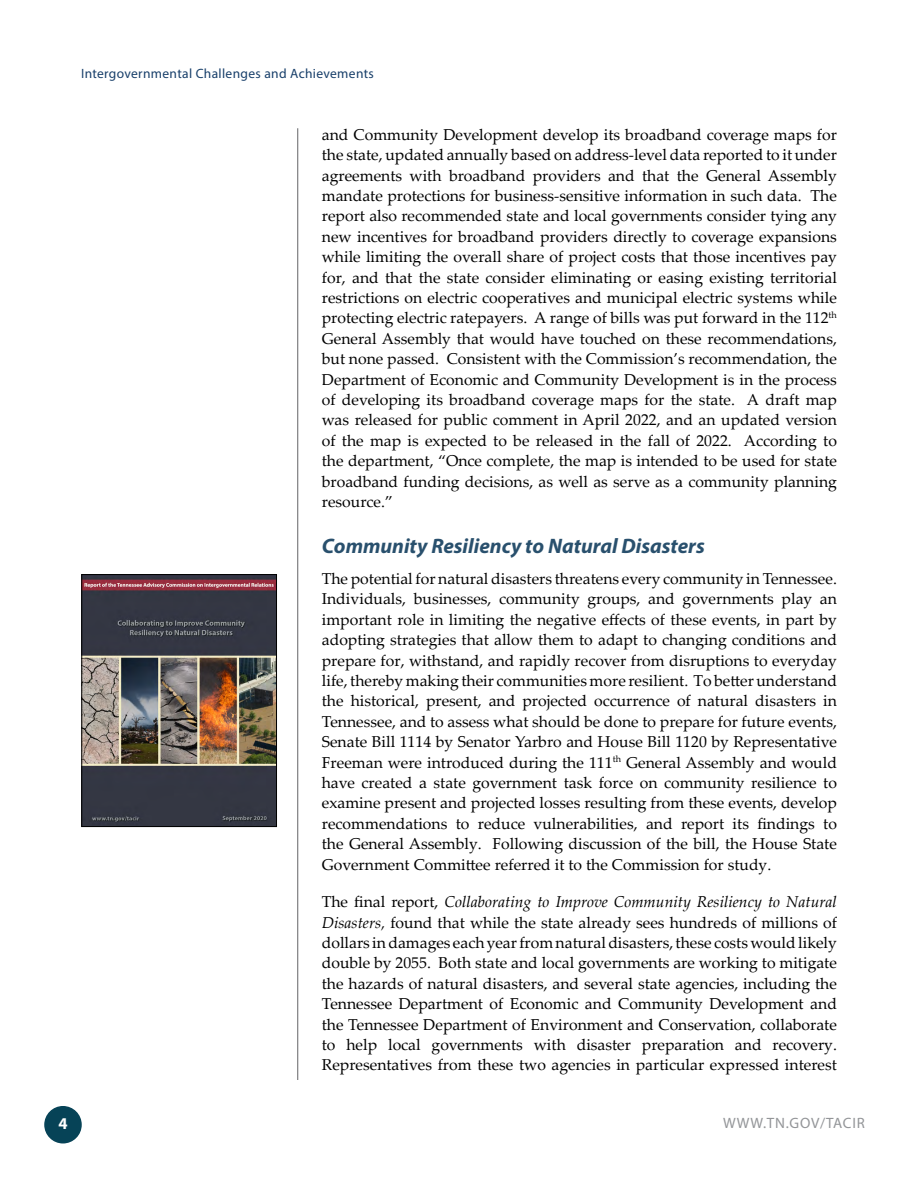
<style>
.page{position:relative;width:918px;height:1188px;background:#fff}
.page>*{position:absolute;margin:0;border:0;box-sizing:border-box;transform-origin:0 0}
.t1{font:italic 700 21px "Myriad Pro";color:#29506d}
.t2{font:700 16.5px "Myriad Pro";color:#fff}
.t3{font:15.75px/20.4px "Palatino Linotype";color:#000;text-align:justify}
.t4{font:15px "Myriad Pro";letter-spacing:.05em;color:#939598}
.t5{font:13.5px "Myriad Pro";letter-spacing:.025em;color:#183f6a}
.s1{font-style:italic}
</style>
<div class="page">
<div style="left:45px;top:1107px;width:36px;height:36px;background:#064357;border-radius:50%"></div>
<div style="left:44px;top:1106px;width:38px;height:37px;border:2px solid #064357;border-radius:50%"></div>
<hr style="left:298px;top:128px;width:1px;height:952px;background:#636466">
<img style="left:84px;top:576px;width:191px;height:249px">
<div style="left:82px;top:574px;width:195px;height:253px;border:1px solid #000"></div>
<p class="t5" style="left:81px;top:65px;width:294px">Intergovernmental Challenges and Achievements</p>
<p class="t3" style="left:322px;top:124px;width:517px">and Community Development develop its broadband coverage maps for the state, updated annually based on address-level data reported to it under agreements with broadband providers and that the General Assembly mandate protections for business-sensitive information in such data. The report also recommended state and local governments consider tying any new incentives for broadband providers directly to coverage expansions while limiting the overall share of project costs that those incentives pay for, and that the state consider eliminating or easing existing territorial restrictions on electric cooperatives and municipal electric systems while protecting electric ratepayers. A range of bills was put forward in the 112<sup>th </sup>General Assembly that would have touched on these recommendations, but none passed. Consistent with the Commission’s recommendation, the Department of Economic and Community Development is in the process of developing its broadband coverage maps for the state. A draft map was released for public comment in April 2022, and an updated version of the map is expected to be released in the fall of 2022. According to the department, “Once complete, the map is intended to be used for state broadband funding decisions, as well as serve as a community planning resource.”</p>
<h1 class="t1" style="left:322px;top:532px;width:384px">Community Resiliency to Natural Disasters</h1>
<p class="t3" style="left:322px;top:568px;width:517px">The potential for natural disasters threatens every community in Tennessee.<br>Individuals, businesses, community groups, and governments play an important role in limiting the negative effects of these events, in part by adopting strategies that allow them to adapt to changing conditions and prepare for, withstand, and rapidly recover from disruptions to everyday life, thereby making their communities more resilient. To better understand the historical, present, and projected occurrence of natural disasters in Tennessee, and to assess what should be done to prepare for future events, Senate Bill 1114 by Senator Yarbro and House Bill 1120 by Representative Freeman were introduced during the 111<sup>th</sup> General Assembly and would have created a state government task force on community resilience to examine present and projected losses resulting from these events, develop recommendations to reduce vulnerabilities, and report its findings to the General Assembly. Following discussion of the bill, the House State Government Committee referred it to the Commission for study.</p>
<p class="t3" style="left:322px;top:891px;width:517px">The final report, <span class="s1">Collaborating to Improve Community Resiliency to Natural Disasters,</span> found that while the state already sees hundreds of millions of dollars in damages each year from natural disasters, these costs would likely double by 2055. Both state and local governments are working to mitigate the hazards of natural disasters, and several state agencies, including the Tennessee Department of Economic and Community Development and the Tennessee Department of Environment and Conservation, collaborate to help local governments with disaster preparation and recovery.<br>Representatives from these two agencies in particular expressed interest</p>
<p class="t2" style="left:58px;top:1112px;width:11px">4</p>
<p class="t4" style="left:723px;top:1113px;width:143px">WWW.TN.GOV/TACIR</p>
</div>
